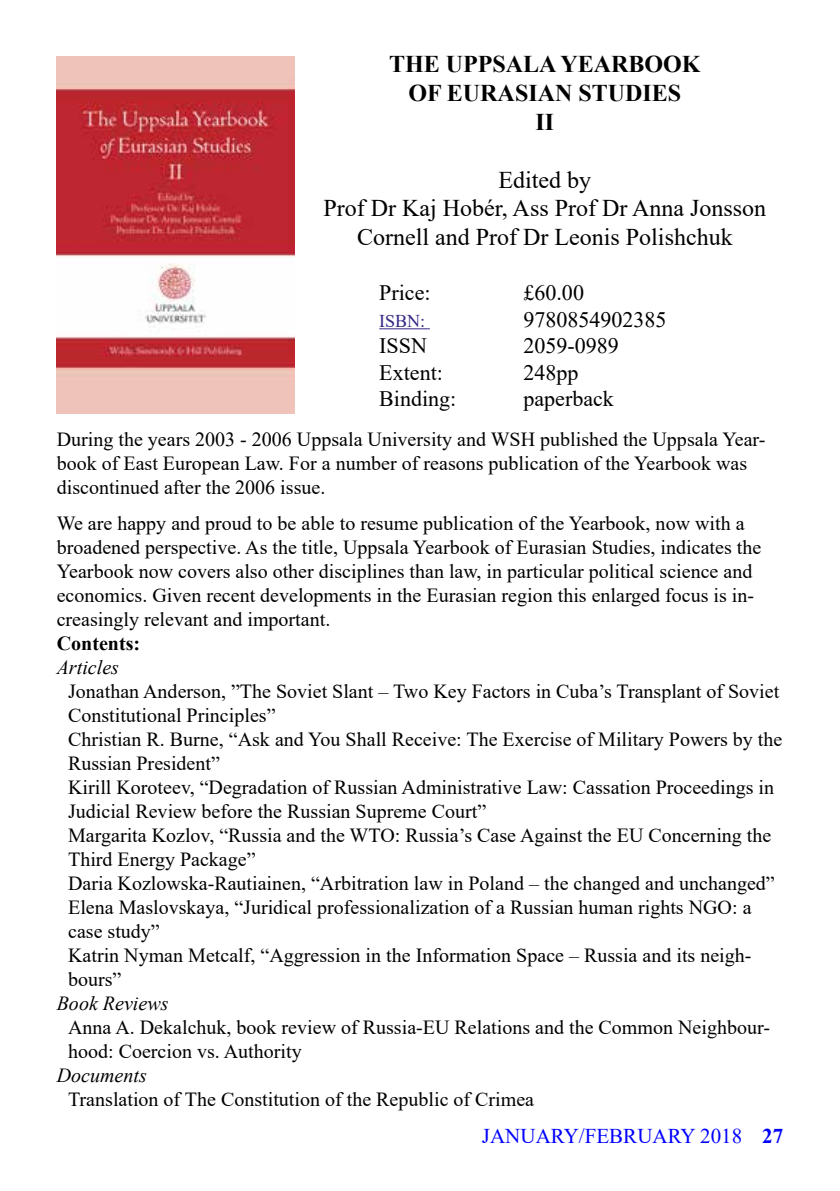
<style>
.page{position:relative;width:840px;height:1191px;background:#fff}
.page>*{position:absolute;margin:0;border:0;box-sizing:border-box;transform-origin:0 0}
.t1{font:24px/28.8px "Times New Roman";color:#000;text-align:center}
.t2{font:700 24px/28.8px "Times New Roman";color:#000;text-align:center}
.t3{font:22px "Times New Roman";color:#000}
.t4{font:21px "Times New Roman";color:#00f}
.t5{font:20px/24px "Times New Roman";color:#000}
.t6{font:italic 20px "Times New Roman";color:#000}
.t7{font:700 20px "Times New Roman";color:#000}
.t8{font:18px "Times New Roman";color:#312783}
.s1{font-weight:700}
</style>
<div class="page">
<img style="left:57px;top:56px;width:237px;height:357px">
<hr style="left:379px;top:328px;width:50px;height:1px;background:#312783">
<p class="t2" style="left:389px;top:49px;width:313px">THE UPPSALA YEARBOOK<br>OF EURASIAN STUDIES<br>II</p>
<p class="t1" style="left:323px;top:164px;width:444px">Edited by<br>Prof Dr Kaj Hobér, Ass Prof Dr Anna Jonsson<br>Cornell and Prof Dr Leonis Polishchuk</p>
<p class="t3" style="left:379px;top:277px;width:53px">Price:</p>
<p class="t3" style="left:523px;top:277px;width:62px">£60.00</p>
<p class="t8" style="left:379px;top:308px;width:48px">ISBN:</p>
<p class="t3" style="left:523px;top:304px;width:144px">9780854902385</p>
<p class="t3" style="left:379px;top:330px;width:49px">ISSN</p>
<p class="t3" style="left:523px;top:330px;width:97px">2059-0989</p>
<p class="t3" style="left:379px;top:357px;width:65px">Extent:</p>
<p class="t3" style="left:523px;top:357px;width:56px">248pp</p>
<p class="t3" style="left:379px;top:383px;width:79px">Binding:</p>
<p class="t3" style="left:523px;top:383px;width:92px">paperback</p>
<p class="t5" style="left:57px;top:427px;width:710px">During the years 2003 - 2006 Uppsala University and WSH published the Uppsala Year&shy;book of East European Law. For a number of reasons publication of the Yearbook was discontinued after the 2006 issue.</p>
<p class="t5" style="left:57px;top:510px;width:705px">We are happy and proud to be able to resume publication of the Yearbook, now with a broadened perspective. As the title, Uppsala Yearbook of Eurasian Studies, indicates the Yearbook now covers also other disciplines than law, in particular political science and economics. Given recent developments in the Eurasian region this enlarged focus is in&shy;creasingly relevant and important.</p>
<p class="t7" style="left:57px;top:628px;width:85px">Contents:</p>
<p class="t6" style="left:57px;top:653px;width:64px">Articles</p>
<p class="t5" style="left:68px;top:678px;width:715px">Jonathan Anderson, ”The Soviet Slant – Two Key Factors in Cuba’s Transplant of Soviet Constitutional Principles”<br>Christian R. Burne, “Ask and You Shall Receive: The Exercise of Military Powers by the Russian President”<br>Kirill Koroteev, “Degradation of Russian Administrative Law: Cassation Proceedings in Judicial Review before the Russian Supreme Court”<br>Margarita Kozlov, “Russia and the WTO: Russia’s Case Against the EU Concerning the Third Energy Package”<br>Daria Kozlowska-Rautiainen, “Arbitration law in Poland – the changed and unchanged” Elena Maslovskaya, “Juridical professionalization of a Russian human rights NGO: a case study”<br>Katrin Nyman Metcalf, “Aggression in the Information Space – Russia and its neigh&shy;bours”</p>
<p class="t6" style="left:57px;top:989px;width:113px">Book Reviews</p>
<p class="t5" style="left:68px;top:1014px;width:703px">Anna A. Dekalchuk, book review of Russia-EU Relations and the Common Neighbour&shy;hood: Coercion vs. Authority</p>
<p class="t6" style="left:57px;top:1061px;width:91px">Documents</p>
<p class="t5" style="left:68px;top:1086px;width:467px">Translation of The Constitution of the Republic of Crimea</p>
<p class="t4" style="left:481px;top:1121px;width:303px">JANUARY/FEBRUARY 2018 <span class="s1">27</span></p>
</div>
